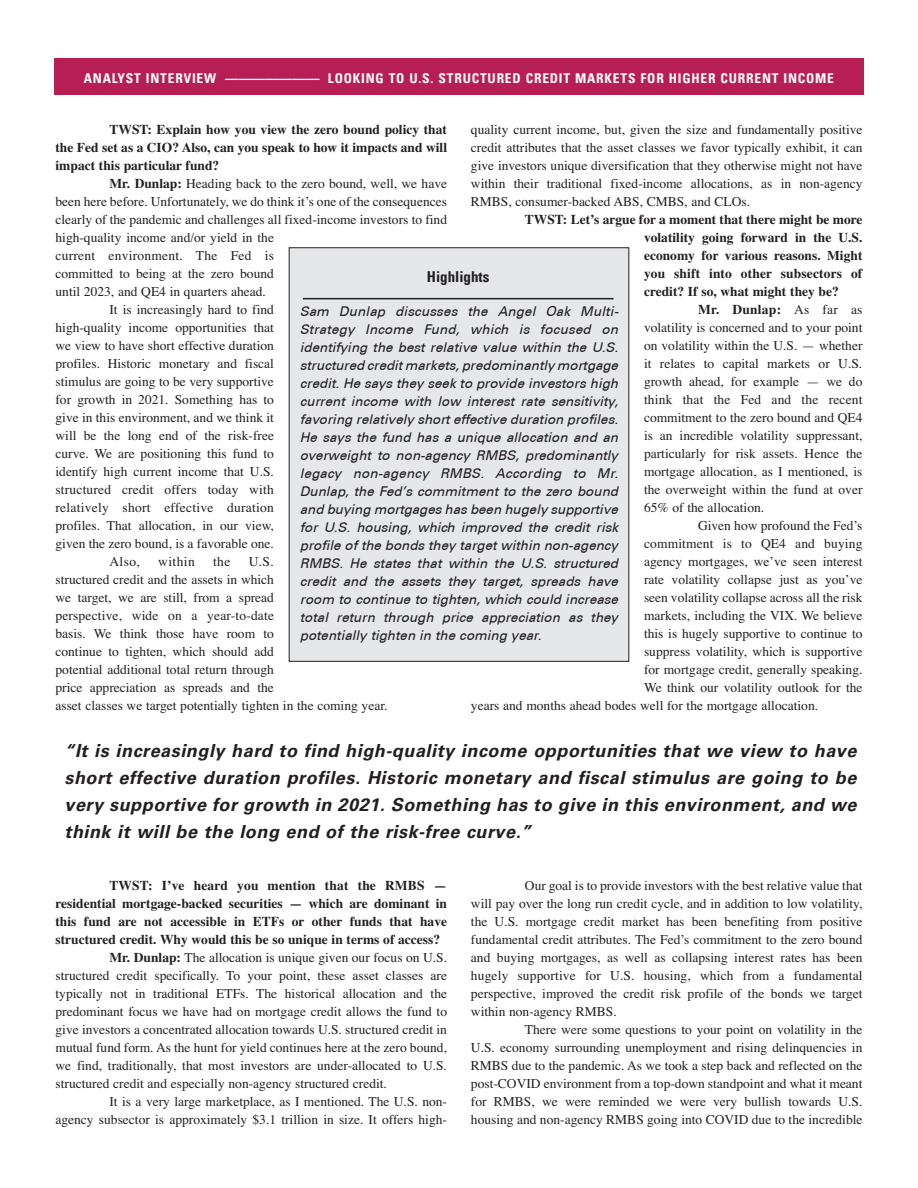
<style>
.page{position:relative;width:918px;height:1188px;background:#fff}
.page>*{position:absolute;margin:0;border:0;box-sizing:border-box;transform-origin:0 0}
.pullquote{font:italic 700 18px/27px "Univers";letter-spacing:.03em;color:#231f20;text-align:justify}
.t1{font:700 condensed 15px "Univers LT";color:#231f20}
.t2{font:13.5px/18px "Times";color:#231f20;text-align:justify}
.Highlights{font:italic 13.5px/18px "Univers CE";letter-spacing:-.005em;color:#231f20;text-align:justify}
.t3{font:700 13.5px/18px "Times";color:#231f20;text-align:justify}
.t4{font:700 condensed 13.5px "Univers LT";letter-spacing:.06em;color:#fff}
.s1{font-weight:700}
</style>
<div class="page">
<div style="left:54px;top:58px;width:810px;height:36px;background:#b71e54"></div>
<div style="left:289px;top:248px;width:340px;height:413px;background:#e6e7e9"></div>
<hr style="left:303px;top:298px;width:311px;height:1px;background:#231f20">
<p class="t4" style="left:84px;top:70px;width:752px">ANALYST INTERVIEW ——————— LOOKING TO U.S. STRUCTURED CREDIT MARKETS FOR HIGHER CURRENT INCOME</p>
<p class="t3" style="left:56px;top:121px;width:393px;text-indent:54px">TWST: Explain how you view the zero bound policy that the Fed set as a CIO? Also, can you speak to how it impacts and will impact this particular fund?</p>
<p class="t2" style="left:56px;top:175px;width:393px;text-align:left;text-indent:54px"><span class="s1">Mr. Dunlap:</span> Heading back to the zero bound, well, we have been here before. Unfortunately, we do think it’s one of the consequences clearly of the pandemic and challenges all fixed-income investors to find high-quality income and/or yield in the<br>current environment. The Fed is<br>committed to being at the zero bound<br>until 2023, and QE4 in quarters ahead.</p>
<p class="t2" style="left:56px;top:301px;width:220px;text-indent:54px">It is increasingly hard to find high-quality income opportunities that we view to have short effective duration profiles. Historic monetary and fiscal stimulus are going to be very supportive for growth in 2021. Something has to give in this environment, and we think it will be the long end of the risk-free curve. We are positioning this fund to identify high current income that U.S. structured credit offers today with relatively short effective duration profiles. That allocation, in our view, given the zero bound, is a favorable one.</p>
<p class="t2" style="left:110px;top:553px;width:32px">Also,</p>
<p class="t2" style="left:158px;top:553px;width:38px">within</p>
<p class="t2" style="left:213px;top:553px;width:19px">the</p>
<p class="t2" style="left:471px;top:121px;width:393px">quality current income, but, given the size and fundamentally positive credit attributes that the asset classes we favor typically exhibit, it can give investors unique diversification that they otherwise might not have within their traditional fixed-income allocations, as in non-agency RMBS, consumer-backed ABS, CMBS, and CLOs.</p>
<p class="t3" style="left:644px;top:211px;width:220px;text-indent:-119px">TWST: Let’s argue for a moment that there might be more volatility going forward in the U.S. economy for various reasons. Might you shift into other subsectors of credit? If so, what might they be?</p>
<p class="t2" style="left:644px;top:301px;width:220px;text-indent:54px"><span class="s1">Mr. Dunlap:</span> As far as volatility is concerned and to your point on volatility within the U.S. — whether it relates to capital markets or U.S. growth ahead, for example — we do think that the Fed and the recent commitment to the zero bound and QE4 is an incredible volatility suppressant, particularly for risk assets. Hence the mortgage allocation, as I mentioned, is the overweight within the fund at over 65% of the allocation.</p>
<p class="t2" style="left:698px;top:517px;width:166px">Given how profound the Fed’s</p>
<p class="t2" style="left:644px;top:535px;width:220px">commitment is to QE4 and buying</p>
<p class="t2" style="left:644px;top:553px;width:220px">agency mortgages, we’ve seen interest</p>
<p class="t2" style="left:644px;top:571px;width:220px">rate volatility collapse just as you’ve</p>
<p class="t2" style="left:644px;top:589px;width:220px">seen volatility collapse across all the risk</p>
<p class="t2" style="left:644px;top:607px;width:220px">markets, including the VIX. We believe</p>
<p class="t2" style="left:644px;top:625px;width:220px">this is hugely supportive to continue to</p>
<p class="t2" style="left:644px;top:643px;width:220px">suppress volatility, which is supportive</p>
<p class="t2" style="left:644px;top:661px;width:220px">for mortgage credit, generally speaking.</p>
<p class="t2" style="left:644px;top:679px;width:220px">We think our volatility outlook for the</p>
<p class="t2" style="left:471px;top:697px;width:349px">years and months ahead bodes well for the mortgage allocation.</p>
<p class="t1" style="left:427px;top:268px;width:64px">Highlights</p>
<p class="Highlights" style="left:300px;top:303px;width:320px">Sam Dunlap discusses the Angel Oak Multi-Strategy Income Fund, which is focused on identifying the best relative value within the U.S. structured credit markets, predominantly mortgage credit. He says they seek to provide investors high current income with low interest rate sensitivity, favoring relatively short effective duration profiles.<br>He says the fund has a unique allocation and an overweight to non-agency RMBS, predominantly legacy non-agency RMBS. According to Mr.<br>Dunlap, the Fed’s commitment to the zero bound and buying mortgages has been hugely supportive for U.S. housing, which improved the credit risk profile of the bonds they target within non-agency RMBS. He states that within the U.S. structured credit and the assets they target, spreads have room to continue to tighten, which could increase total return through price appreciation as they potentially tighten in the coming year.</p>
<p class="t2" style="left:56px;top:553px;width:333px;text-align:left;text-indent:193px">U.S.<br>structured credit and the assets in which<br>we target, we are still, from a spread<br>perspective, wide on a year-to-date<br>basis. We think those have room to<br>continue to tighten, which should add<br>potential additional total return through<br>price appreciation as spreads and the<br>asset classes we target potentially tighten in the coming year.</p>
<p class="pullquote" style="left:64px;top:737px;width:794px">“It is increasingly hard to find high-quality income opportunities that we view to have short effective duration profiles. Historic monetary and fiscal stimulus are going to be very supportive for growth in 2021. Something has to give in this environment, and we think it will be the long end of the risk-free curve.”</p>
<p class="t3" style="left:56px;top:877px;width:393px;text-indent:54px">TWST: I’ve heard you mention that the RMBS — residential mortgage-backed securities — which are dominant in this fund are not accessible in ETFs or other funds that have structured credit. Why would this be so unique in terms of access?</p>
<p class="t2" style="left:56px;top:949px;width:393px;text-indent:54px"><span class="s1">Mr. Dunlap:</span> The allocation is unique given our focus on U.S. structured credit specifically. To your point, these asset classes are typically not in traditional ETFs. The historical allocation and the predominant focus we have had on mortgage credit allows the fund to give investors a concentrated allocation towards U.S. structured credit in mutual fund form. As the hunt for yield continues here at the zero bound, we find, traditionally, that most investors are under-allocated to U.S. structured credit and especially non-agency structured credit.</p>
<p class="t2" style="left:56px;top:1093px;width:393px;text-align:right">It is a very large marketplace, as I mentioned. The U.S. non-<br>agency subsector is approximately $3.1 trillion in size. It offers high-</p>
<p class="t2" style="left:471px;top:877px;width:393px;text-indent:54px">Our goal is to provide investors with the best relative value that will pay over the long run credit cycle, and in addition to low volatility, the U.S. mortgage credit market has been benefiting from positive fundamental credit attributes. The Fed’s commitment to the zero bound and buying mortgages, as well as collapsing interest rates has been hugely supportive for U.S. housing, which from a fundamental perspective, improved the credit risk profile of the bonds we target within non-agency RMBS.</p>
<p class="t2" style="left:471px;top:1021px;width:393px;text-indent:54px">There were some questions to your point on volatility in the U.S. economy surrounding unemployment and rising delinquencies in RMBS due to the pandemic. As we took a step back and reflected on the post-COVID environment from a top-down standpoint and what it meant for RMBS, we were reminded we were very bullish towards U.S. housing and non-agency RMBS going into COVID due to the incredible</p>
</div>
